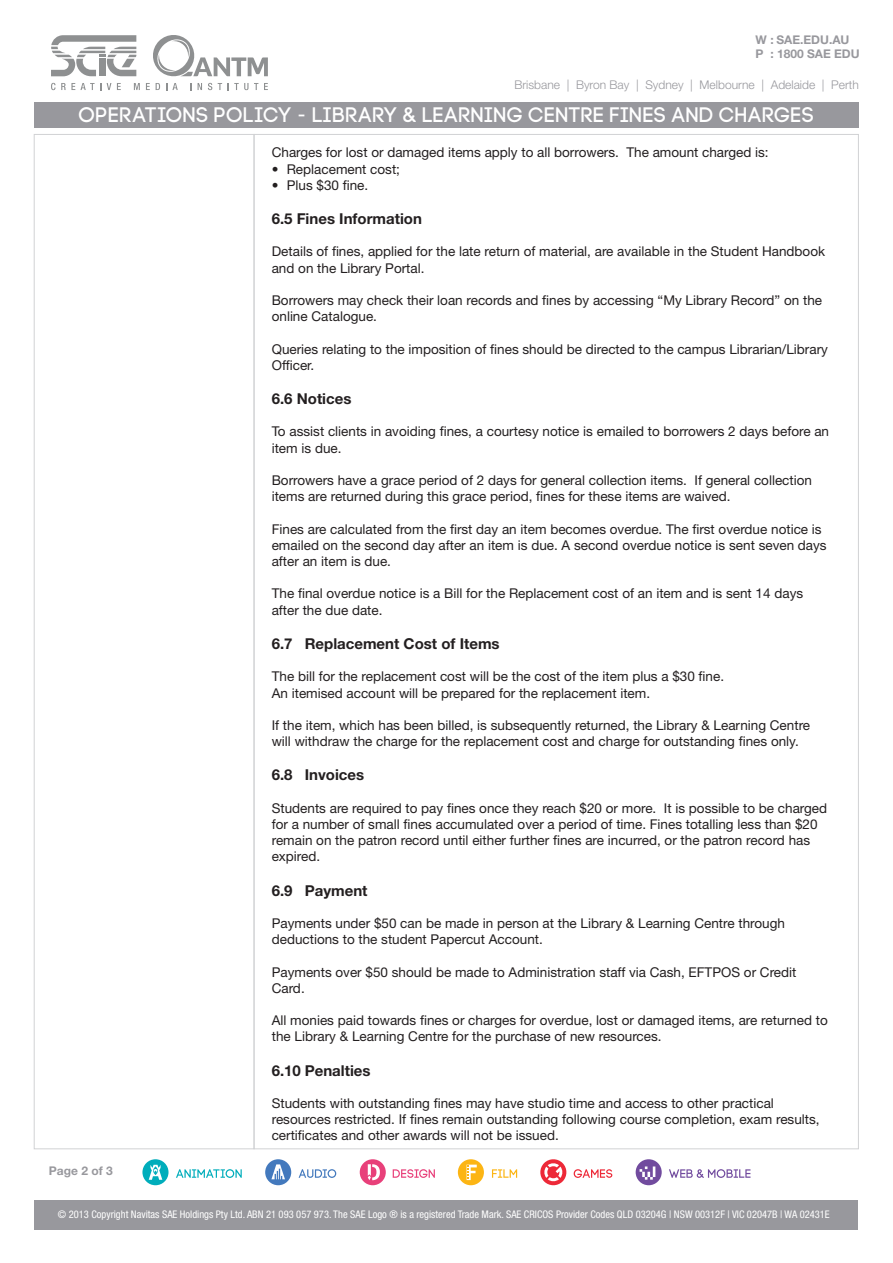
<style>
.page{position:relative;width:893px;height:1263px;background:#fff}
.page>*{position:absolute;margin:0;border:0;box-sizing:border-box;transform-origin:0 0}
.t1{font:21px "Code Pro";color:#fff}
.t2{font:700 15px "Helvetica Neue LT Std";color:#231f20}
.t3{font:13.5px/16.2px "Helvetica Neue LT Std";color:#231f20}
.t4{font:300 12px "Helvetica Neue LT Std";color:#98989d}
.t5{font:700 12px "Helvetica Neue LT Std";color:#98989d}
.t6{font:condensed 10.5px "Helvetica Neue LT Std";color:#fff}
</style>
<div class="page">
<div style="left:34px;top:102px;width:825px;height:25px;background:#98989d"></div>
<svg style="left:51px;top:83px;width:50px;height:7px"></svg>
<svg style="left:107px;top:83px;width:4px;height:7px"></svg>
<svg style="left:117px;top:83px;width:4px;height:7px"></svg>
<svg style="left:134px;top:83px;width:6px;height:7px"></svg>
<svg style="left:146px;top:35px;width:122px;height:55px"></svg>
<svg style="left:51px;top:35px;width:85px;height:41px"></svg>
<svg style="left:176px;top:1169px;width:66px;height:9px"></svg>
<svg style="left:142px;top:1159px;width:27px;height:26px"></svg>
<svg style="left:299px;top:1169px;width:37px;height:9px"></svg>
<svg style="left:265px;top:1159px;width:26px;height:26px"></svg>
<svg style="left:393px;top:1169px;width:42px;height:9px"></svg>
<svg style="left:360px;top:1159px;width:26px;height:26px"></svg>
<svg style="left:492px;top:1169px;width:25px;height:9px"></svg>
<svg style="left:458px;top:1159px;width:26px;height:26px"></svg>
<svg style="left:574px;top:1169px;width:38px;height:9px"></svg>
<svg style="left:540px;top:1159px;width:27px;height:27px"></svg>
<svg style="left:669px;top:1169px;width:81px;height:9px"></svg>
<svg style="left:636px;top:1159px;width:26px;height:26px"></svg>
<div style="left:34px;top:134px;width:220px;height:1015px;border:1px solid #d1d2d4"></div>
<div style="left:35px;top:1200px;width:823px;height:30px;background:#98989d"></div>
<p class="t5" style="left:755px;top:32px;width:96px">W : SAE.EDU.AU</p>
<p class="t5" style="left:755px;top:46px;width:106px">P : 1800 SAE EDU</p>
<p class="t4" style="left:514px;top:78px;width:346px">Brisbane | Byron Bay | Sydney | Melbourne | Adelaide | Perth</p>
<p class="t1" style="left:79px;top:103px;width:737px">OPERATIONS POLICY - LIBRARY &amp; LEARNING CENTRE FINES AND CHARGES</p>
<p class="t5" style="left:49px;top:1164px;width:65px">Page 2 of 3</p>
<p class="t3" style="left:272px;top:144px;width:498px">Charges for lost or damaged items apply to all borrowers. The amount charged is:</p>
<p class="t3" style="left:272px;top:161px;width:130px">• Replacement cost;</p>
<p class="t3" style="left:272px;top:177px;width:98px">• Plus $30 fine.</p>
<p class="t2" style="left:272px;top:209px;width:152px">6.5 Fines Information</p>
<p class="t3" style="left:272px;top:243px;width:555px">Details of fines, applied for the late return of material, are available in the Student Handbook and on the Library Portal.</p>
<p class="t3" style="left:272px;top:292px;width:552px">Borrowers may check their loan records and fines by accessing “My Library Record” on the online Catalogue.</p>
<p class="t3" style="left:272px;top:341px;width:558px">Queries relating to the imposition of fines should be directed to the campus Librarian/Library<br>Officer.</p>
<p class="t2" style="left:272px;top:389px;width:81px">6.6 Notices</p>
<p class="t3" style="left:272px;top:423px;width:559px">To assist clients in avoiding fines, a courtesy notice is emailed to borrowers 2 days before an item is due.</p>
<p class="t3" style="left:272px;top:472px;width:542px">Borrowers have a grace period of 2 days for general collection items. If general collection items are returned during this grace period, fines for these items are waived.</p>
<p class="t3" style="left:272px;top:521px;width:556px">Fines are calculated from the first day an item becomes overdue. The first overdue notice is emailed on the second day after an item is due. A second overdue notice is sent seven days after an item is due.</p>
<p class="t3" style="left:272px;top:585px;width:533px">The final overdue notice is a Bill for the Replacement cost of an item and is sent 14 days after the due date.</p>
<p class="t2" style="left:272px;top:634px;width:229px">6.7 Replacement Cost of Items</p>
<p class="t3" style="left:272px;top:668px;width:454px">The bill for the replacement cost will be the cost of the item plus a $30 fine.</p>
<p class="t3" style="left:272px;top:684px;width:380px">An itemised account will be prepared for the replacement item.</p>
<p class="t3" style="left:272px;top:717px;width:540px">If the item, which has been billed, is subsequently returned, the Library &amp; Learning Centre will withdraw the charge for the replacement cost and charge for outstanding fines only.</p>
<p class="t2" style="left:272px;top:766px;width:94px">6.8 Invoices</p>
<p class="t3" style="left:272px;top:800px;width:557px">Students are required to pay fines once they reach $20 or more. It is possible to be charged for a number of small fines accumulated over a period of time. Fines totalling less than $20 remain on the patron record until either further fines are incurred, or the patron record has expired.</p>
<p class="t2" style="left:272px;top:881px;width:97px">6.9 Payment</p>
<p class="t3" style="left:272px;top:915px;width:515px">Payments under $50 can be made in person at the Library &amp; Learning Centre through deductions to the student Papercut Account.</p>
<p class="t3" style="left:272px;top:963px;width:526px">Payments over $50 should be made to Administration staff via Cash, EFTPOS or Credit<br>Card.</p>
<p class="t3" style="left:272px;top:1012px;width:557px">All monies paid towards fines or charges for overdue, lost or damaged items, are returned to the Library &amp; Learning Centre for the purchase of new resources.</p>
<p class="t2" style="left:272px;top:1061px;width:100px">6.10 Penalties</p>
<p class="t3" style="left:272px;top:1095px;width:549px">Students with outstanding fines may have studio time and access to other practical resources restricted. If fines remain outstanding following course completion, exam results, certificates and other awards will not be issued.</p>
<p class="t6" style="left:58px;top:1208px;width:773px">© 2013 Copyright Navitas SAE Holdings Pty Ltd. ABN 21 093 057 973. The SAE Logo ® is a registered Trade Mark. SAE CRICOS Provider Codes QLD 03204G | NSW 00312F | VIC 02047B | WA 02431E</p>
</div>
